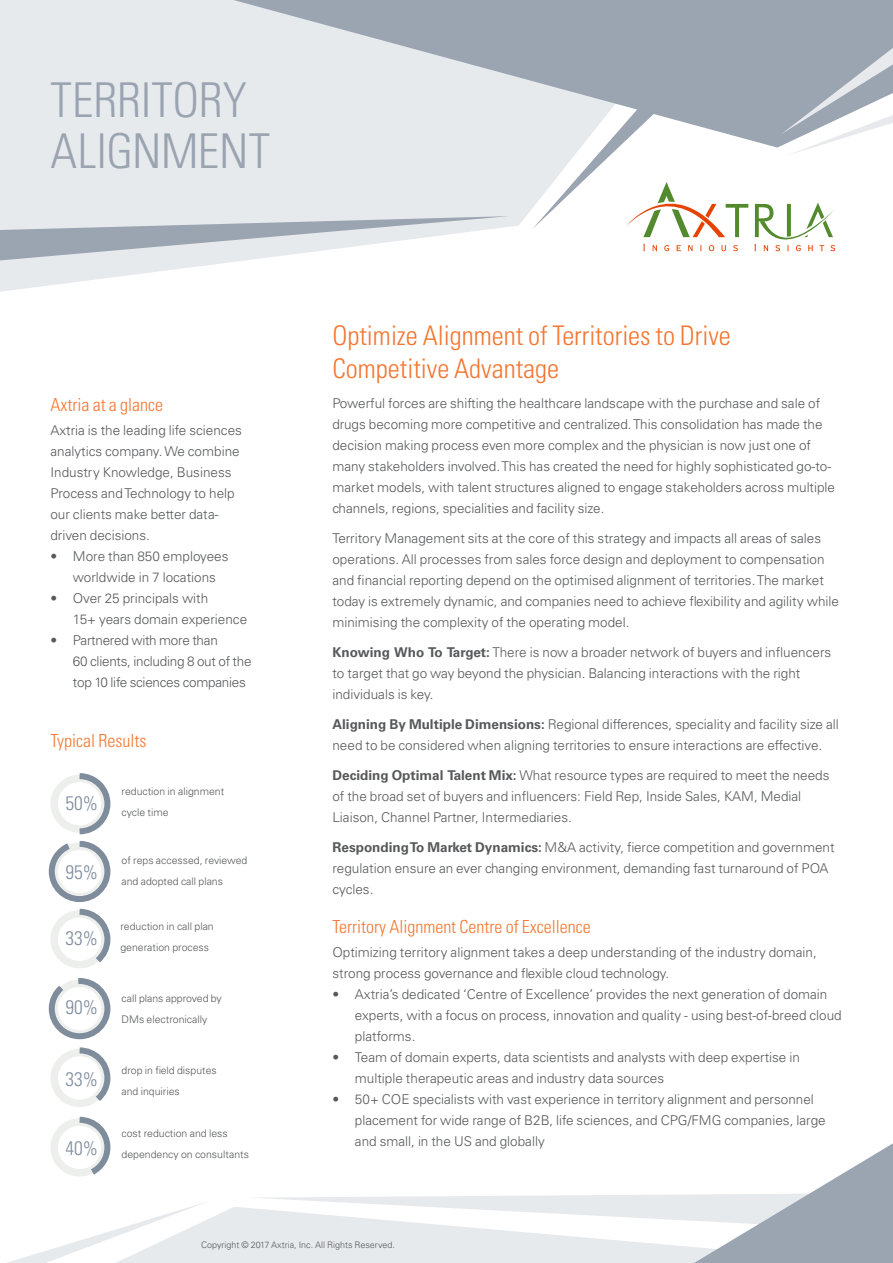
<style>
.page{position:relative;width:893px;height:1263px;background:#fff}
.page>*{position:absolute;margin:0;border:0;box-sizing:border-box;transform-origin:0 0}
.Headers_14pt{font:300 condensed 48px/51px "Univers LT Std";letter-spacing:-.005em;color:#9aa3b0}
.Head3{font:300 condensed 27px/33px "Univers LT Std";color:#f37731}
.Bodycopy_9_5pt{font:300 condensed 19.5px "Univers LT Std";color:#7f8c9c}
.Head4{font:300 condensed 18px "Univers LT Std";color:#f37731}
.Bodycopy_9_5pt-2{font:300 13.5px/21px "Univers LT Std";color:#57585a}
.Bodycopy_9_5pt-3{font:300 13.5px/21px "Univers LT Std";letter-spacing:-.02em;color:#57585a}
.Bodycopy_9_5pt-4{font:300 10.5px/21px "Univers LT Std";color:#57585a}
.Legal_6pt{font:300 9px "Univers LT Std";color:#57585a}
.s1{font-weight:700}
</style>
<div class="page">
<svg style="left:0;top:0;width:697px;height:292px;fill:#e7eaed"></svg>
<svg style="left:233px;top:0;width:660px;height:148px;background:#cbd0d7"></svg>
<svg style="left:0;top:216px;width:509px;height:44px"></svg>
<svg style="left:781px;top:48px;width:112px;height:106px"></svg>
<svg style="left:532px;top:0;width:242px;height:229px;fill:#9ba4b1"></svg>
<svg style="left:643px;top:244px;width:2px;height:7px"></svg>
<svg style="left:652px;top:245px;width:5px;height:6px"></svg>
<svg style="left:664px;top:245px;width:5px;height:6px"></svg>
<svg style="left:676px;top:245px;width:5px;height:6px"></svg>
<svg style="left:688px;top:245px;width:5px;height:6px"></svg>
<svg style="left:700px;top:245px;width:2px;height:6px"></svg>
<svg style="left:709px;top:245px;width:5px;height:6px"></svg>
<svg style="left:721px;top:245px;width:5px;height:6px"></svg>
<svg style="left:733px;top:245px;width:5px;height:6px"></svg>
<svg style="left:754px;top:203px;width:82px;height:49px"></svg>
<svg style="left:626px;top:180px;width:122px;height:57px"></svg>
<svg style="left:48px;top:773px;width:63px;height:195px"></svg>
<svg style="left:7px;top:1116px;width:886px;height:147px"></svg>
<svg style="left:48px;top:978px;width:63px;height:129px"></svg>
<p class="Headers_14pt" style="left:50px;top:75px;width:221px">TERRITORY<br>ALIGNMENT</p>
<p class="Head4" style="left:50px;top:394px;width:114px">Axtria at a glance</p>
<p class="Bodycopy_9_5pt-2" style="left:50px;top:420px;width:193px">Axtria is the leading life sciences analytics company. We combine<br>Industry Knowledge, Business<br>Process and Technology to help our clients make better data&shy;driven decisions.</p>
<p class="Bodycopy_9_5pt-2" style="left:73px;top:546px;width:157px;text-indent:-22px">• More than 850 employees worldwide in 7 locations</p>
<p class="Bodycopy_9_5pt-2" style="left:73px;top:588px;width:176px;text-indent:-22px">• Over 25 principals with<br>15+ years domain experience</p>
<p class="Bodycopy_9_5pt-3" style="left:73px;top:630px;width:180px;text-indent:-22px">• Partnered with more than<br>60 clients, including 8 out of the top 10 life sciences companies</p>
<p class="Head4" style="left:50px;top:730px;width:97px">Typical Results</p>
<p class="Bodycopy_9_5pt" style="left:66px;top:791px;width:34px">50%</p>
<p class="Bodycopy_9_5pt" style="left:66px;top:860px;width:34px">95%</p>
<p class="Bodycopy_9_5pt" style="left:66px;top:926px;width:34px">33%</p>
<p class="Bodycopy_9_5pt" style="left:66px;top:995px;width:34px">90%</p>
<p class="Bodycopy_9_5pt" style="left:66px;top:1067px;width:34px">33%</p>
<p class="Bodycopy_9_5pt" style="left:66px;top:1136px;width:34px">40%</p>
<p class="Bodycopy_9_5pt-4" style="left:122px;top:781px;width:104px">reduction in alignment cycle time</p>
<p class="Bodycopy_9_5pt-4" style="left:122px;top:850px;width:127px">of reps accessed, reviewed and adopted call plans</p>
<p class="Bodycopy_9_5pt-4" style="left:120px;top:916px;width:95px">reduction in call plan generation process</p>
<p class="Bodycopy_9_5pt-4" style="left:122px;top:988px;width:102px">call plans approved by<br>DMs electronically</p>
<p class="Bodycopy_9_5pt-4" style="left:122px;top:1060px;width:97px">drop in field disputes and inquiries</p>
<p class="Bodycopy_9_5pt-4" style="left:122px;top:1123px;width:129px">cost reduction and less dependency on consultants</p>
<p class="Head3" style="left:332px;top:319px;width:400px">Optimize Alignment of Territories to Drive<br>Competitive Advantage</p>
<p class="Bodycopy_9_5pt-2" style="left:332px;top:393px;width:504px">Powerful forces are shifting the healthcare landscape with the purchase and sale of drugs becoming more competitive and centralized. This consolidation has made the decision making process even more complex and the physician is now just one of many stakeholders involved. This has created the need for highly sophisticated go-to&shy;market models, with talent structures aligned to engage stakeholders across multiple channels, regions, specialities and facility size.</p>
<p class="Bodycopy_9_5pt-2" style="left:332px;top:528px;width:508px">Territory Management sits at the core of this strategy and impacts all areas of sales operations. All processes from sales force design and deployment to compensation and financial reporting depend on the optimised alignment of territories. The market today is extremely dynamic, and companies need to achieve flexibility and agility while minimising the complexity of the operating model.</p>
<p class="Bodycopy_9_5pt-2" style="left:332px;top:642px;width:500px"><span class="s1">Knowing Who To Target:</span> There is now a broader network of buyers and influencers to target that go way beyond the physician. Balancing interactions with the right individuals is key.</p>
<p class="Bodycopy_9_5pt-2" style="left:332px;top:714px;width:508px"><span class="s1">Aligning By Multiple Dimensions:</span> Regional differences, speciality and facility size all need to be considered when aligning territories to ensure interactions are effective.</p>
<p class="Bodycopy_9_5pt-2" style="left:332px;top:765px;width:498px"><span class="s1">Deciding Optimal Talent Mix:</span> What resource types are required to meet the needs of the broad set of buyers and influencers: Field Rep, Inside Sales, KAM, Medial<br>Liaison, Channel Partner, Intermediaries.</p>
<p class="Bodycopy_9_5pt-2" style="left:332px;top:837px;width:504px"><span class="s1">Responding To Market Dynamics:</span> M&amp;A activity, fierce competition and government regulation ensure an ever changing environment, demanding fast turnaround of POA cycles.</p>
<p class="Head4" style="left:332px;top:916px;width:260px">Territory Alignment Centre of Excellence</p>
<p class="Bodycopy_9_5pt-2" style="left:332px;top:942px;width:486px">Optimizing territory alignment takes a deep understanding of the industry domain, strong process governance and flexible cloud technology.</p>
<p class="Bodycopy_9_5pt-2" style="left:355px;top:984px;width:488px;text-indent:-22px">• Axtria’s dedicated ‘Centre of Excellence’ provides the next generation of domain experts, with a focus on process, innovation and quality - using best-of-breed cloud platforms.</p>
<p class="Bodycopy_9_5pt-2" style="left:355px;top:1047px;width:446px;text-indent:-22px">• Team of domain experts, data scientists and analysts with deep expertise in multiple therapeutic areas and industry data sources</p>
<p class="Bodycopy_9_5pt-2" style="left:355px;top:1089px;width:472px;text-indent:-22px">• 50+ COE specialists with vast experience in territory alignment and personnel placement for wide range of B2B, life sciences, and CPG/FMG companies, large and small, in the US and globally</p>
<p class="Legal_6pt" style="left:201px;top:1239px;width:195px">Copyright © 2017 Axtria, Inc. All Rights Reserved.</p>
</div>
